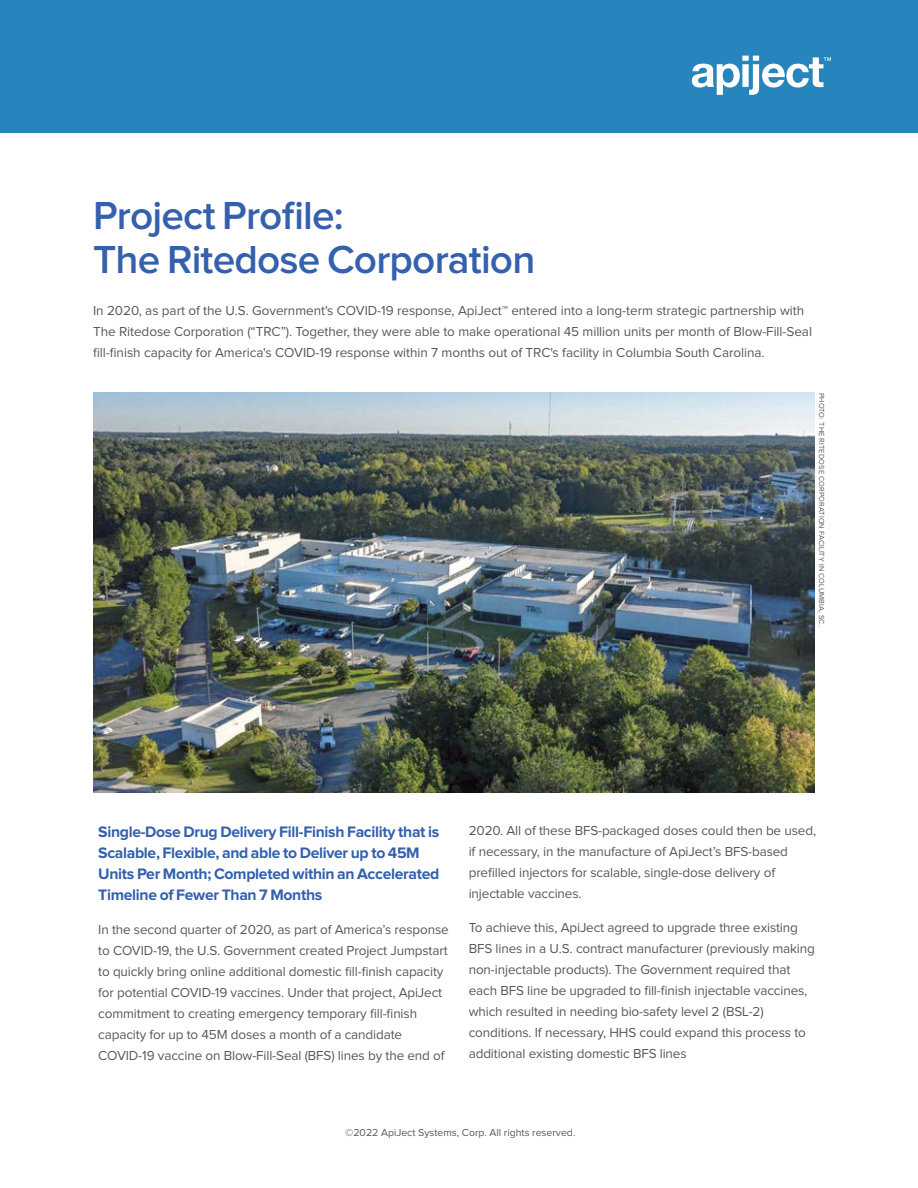
<style>
.page{position:relative;width:918px;height:1188px;background:#fff}
.page>*{position:absolute;margin:0;border:0;box-sizing:border-box;transform-origin:0 0}
.t1{font:600 40.5px/43.5px "Proxima Nova";letter-spacing:-.02em;color:#3460ad}
.t2{font:700 15.75px/21px "Proxima Nova";letter-spacing:-.02em;color:#3460ad}
.t3{font:13.5px/21px "Proxima Nova";letter-spacing:-.01em;color:#57585a}
.t4{font:10.5px "Proxima Nova";color:#57585a}
.t5{font:7.5px "Proxima Nova";letter-spacing:.015em;color:#57585a}
</style>
<div class="page">
<div style="left:0;top:0;width:918px;height:132px;background:#2685bd"></div>
<svg style="left:692px;top:56px;width:139px;height:39px"></svg>
<img style="left:93px;top:393px;width:722px;height:399px">
<p class="t1" style="left:93px;top:194px;width:444px">Project Profile:<br>The Ritedose Corporation</p>
<p class="t3" style="left:93px;top:301px;width:720px">In 2020, as part of the U.S. Government's COVID-19 response, ApiJect™ entered into a long-term strategic partnership with<br>The Ritedose Corporation (“TRC”). Together, they were able to make operational 45 million units per month of Blow-Fill-Seal fill-finish capacity for America's COVID-19 response within 7 months out of TRC's facility in Columbia South Carolina.</p>
<p class="t5" style="left:824px;top:393px;width:235px;rotate:90deg">PHOTO: THE RITEDOSE CORPORATION FACILITY IN COLUMBIA, SC.</p>
<p class="t2" style="left:98px;top:823px;width:343px">Single-Dose Drug Delivery Fill-Finish Facility that is Scalable, Flexible, and able to Deliver up to 45M Units Per Month; Completed within an Accelerated Timeline of Fewer Than 7 Months</p>
<p class="t3" style="left:98px;top:920px;width:352px">In the second quarter of 2020, as part of America’s response to COVID-19, the U.S. Government created Project Jumpstart to quickly bring online additional domestic fill-finish capacity for potential COVID-19 vaccines. Under that project, ApiJect commitment to creating emergency temporary fill-finish capacity for up to 45M doses a month of a candidate COVID-19 vaccine on Blow-Fill-Seal (BFS) lines by the end of</p>
<p class="t3" style="left:469px;top:822px;width:349px">2020. All of these BFS-packaged doses could then be used, if necessary, in the manufacture of ApiJect’s BFS-based prefilled injectors for scalable, single-dose delivery of injectable vaccines.</p>
<p class="t3" style="left:469px;top:919px;width:348px">To achieve this, ApiJect agreed to upgrade three existing BFS lines in a U.S. contract manufacturer (previously making non-injectable products). The Government required that each BFS line be upgraded to fill-finish injectable vaccines, which resulted in needing bio-safety level 2 (BSL-2) conditions. If necessary, HHS could expand this process to additional existing domestic BFS lines</p>
<p class="t4" style="left:345px;top:1129px;width:232px">©2022 ApiJect Systems, Corp. All rights reserved.</p>
</div>
